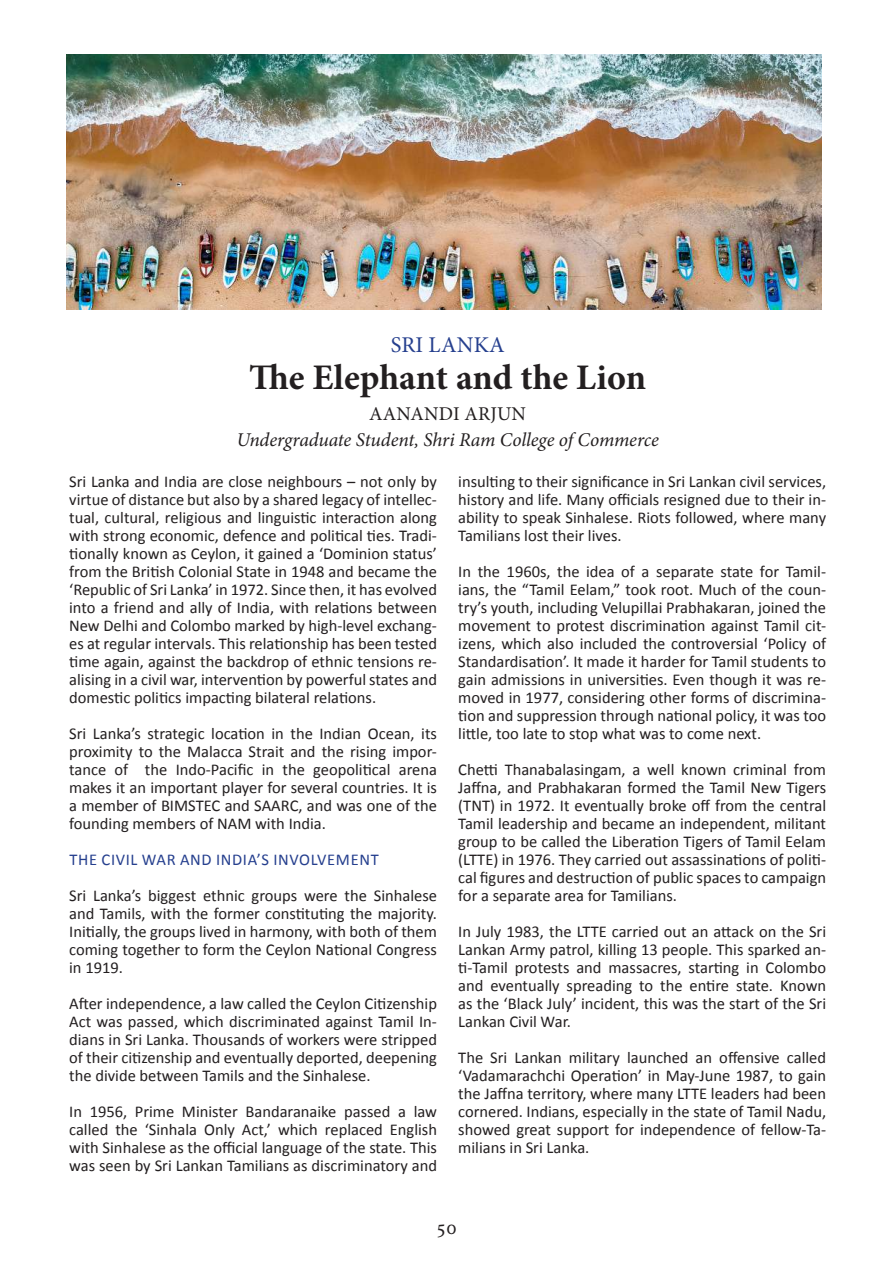
<style>
.page{position:relative;width:893px;height:1263px;background:#fff}
.page>*{position:absolute;margin:0;border:0;box-sizing:border-box;transform-origin:0 0}
.t1{font:700 36px "Minion Pro";color:#231f20}
.t2{font:22.5px "Minion Pro";letter-spacing:.01em;color:#253f8e}
.t3{font:21px "Minion Pro";color:#231f20}
.t4{font:italic 19.5px "Minion Pro";letter-spacing:-.005em;color:#231f20}
.t5{font:19.5px "Minion Pro";letter-spacing:.01em;color:#231f20}
.t6{font:16.5px/18px "Calibri";color:#231f20;text-align:justify}
.t7{font:16.5px "Calibri";letter-spacing:.04em;color:#253f8e}
</style>
<div class="page">
<img style="left:67px;top:54px;width:754px;height:255px">
<h2 class="t2" style="left:391px;top:330px;width:115px">SRI LANKA</h2>
<h1 class="t1" style="left:249px;top:352px;width:399px">The Elephant and the Lion</h1>
<p class="t5" style="left:369px;top:401px;width:158px">AANANDI ARJUN</p>
<p class="t4" style="left:236px;top:426px;width:424px">Undergraduate Student, Shri Ram College of Commerce</p>
<p class="t6" style="left:69px;top:472px;width:369px">Sri Lanka and India are close neighbours – not only by virtue of distance but also by a shared legacy of intellec&shy;tual, cultural, religious and linguistic interaction along with strong economic, defence and political ties. Tradi&shy;tionally known as Ceylon, it gained a ‘Dominion status’ from the British Colonial State in 1948 and became the ‘Republic of Sri Lanka’ in 1972. Since then, it has evolved into a friend and ally of India, with relations between New Delhi and Colombo marked by high-level exchang&shy;es at regular intervals. This relationship has been tested time again, against the backdrop of ethnic tensions re&shy;alising in a civil war, intervention by powerful states and domestic politics impacting bilateral relations.</p>
<p class="t6" style="left:69px;top:724px;width:369px">Sri Lanka’s strategic location in the Indian Ocean, its proximity to the Malacca Strait and the rising impor&shy;tance of the Indo-Pacific in the geopolitical arena makes it an important player for several countries. It is a member of BIMSTEC and SAARC, and was one of the founding members of NAM with India.</p>
<p class="t7" style="left:70px;top:849px;width:311px">THE CIVIL WAR AND INDIA’S INVOLVEMENT</p>
<p class="t6" style="left:69px;top:886px;width:369px">Sri Lanka’s biggest ethnic groups were the Sinhalese and Tamils, with the former constituting the majority.<br>Initially, the groups lived in harmony, with both of them coming together to form the Ceylon National Congress in 1919.</p>
<p class="t6" style="left:69px;top:994px;width:369px">After independence, a law called the Ceylon Citizenship Act was passed, which discriminated against Tamil In&shy;dians in Sri Lanka. Thousands of workers were stripped of their citizenship and eventually deported, deepening the divide between Tamils and the Sinhalese.</p>
<p class="t6" style="left:69px;top:1102px;width:369px">In 1956, Prime Minister Bandaranaike passed a law called the ‘Sinhala Only Act,’ which replaced English with Sinhalese as the official language of the state. This was seen by Sri Lankan Tamilians as discriminatory and</p>
<p class="t6" style="left:458px;top:472px;width:369px">insulting to their significance in Sri Lankan civil services, history and life. Many officials resigned due to their in&shy;ability to speak Sinhalese. Riots followed, where many Tamilians lost their lives.</p>
<p class="t6" style="left:458px;top:562px;width:369px">In the 1960s, the idea of a separate state for Tamil&shy;ians, the “Tamil Eelam,” took root. Much of the coun&shy;try’s youth, including Velupillai Prabhakaran, joined the movement to protest discrimination against Tamil cit&shy;izens, which also included the controversial ‘Policy of Standardisation’. It made it harder for Tamil students to gain admissions in universities. Even though it was re&shy;moved in 1977, considering other forms of discrimina&shy;tion and suppression through national policy, it was too little, too late to stop what was to come next.</p>
<p class="t6" style="left:458px;top:760px;width:369px">Chetti Thanabalasingam, a well known criminal from Jaffna, and Prabhakaran formed the Tamil New Tigers (TNT) in 1972. It eventually broke off from the central Tamil leadership and became an independent, militant group to be called the Liberation Tigers of Tamil Eelam (LTTE) in 1976. They carried out assassinations of politi&shy;cal figures and destruction of public spaces to campaign for a separate area for Tamilians.</p>
<p class="t6" style="left:458px;top:922px;width:369px">In July 1983, the LTTE carried out an attack on the Sri Lankan Army patrol, killing 13 people. This sparked an&shy;ti-Tamil protests and massacres, starting in Colombo and eventually spreading to the entire state. Known as the ‘Black July’ incident, this was the start of the Sri Lankan Civil War.</p>
<p class="t6" style="left:458px;top:1048px;width:369px">The Sri Lankan military launched an offensive called ‘Vadamarachchi Operation’ in May-June 1987, to gain the Jaffna territory, where many LTTE leaders had been cornered. Indians, especially in the state of Tamil Nadu, showed great support for independence of fellow-Ta&shy;milians in Sri Lanka.</p>
<p class="t3" style="left:436px;top:1213px;width:22px">50</p>
</div>
